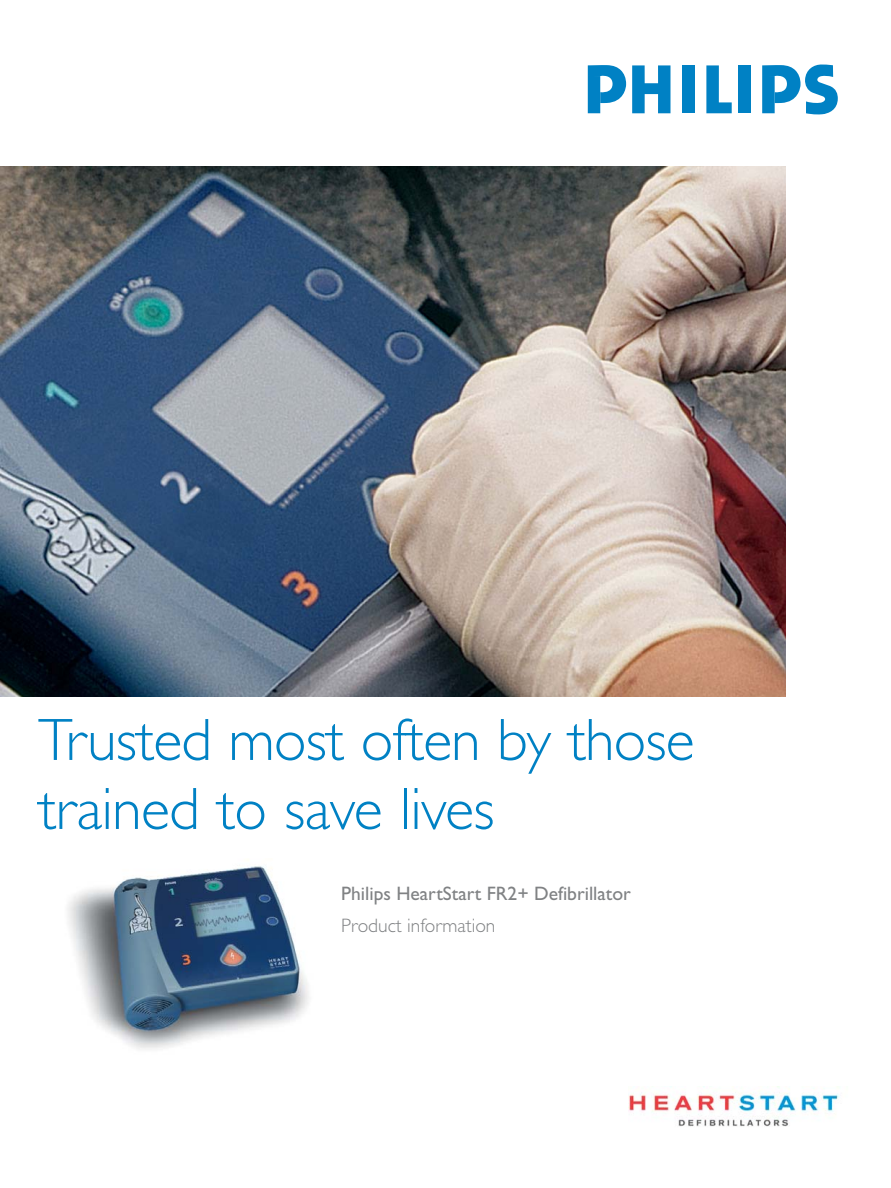
<style>
.page{position:relative;width:891px;height:1188px;background:#fff}
.page>*{position:absolute;margin:0;border:0;box-sizing:border-box;transform-origin:0 0}
.t1{font:300 60px/69px "Gill Sans Std";letter-spacing:-.015em;color:#0081c4}
.t2{font:19.5px "Gill Sans Std";color:#808284}
.t3{font:300 19.5px "Gill Sans Std";color:#808284}
</style>
<div class="page">
<img style="left:67px;top:866px;width:242px;height:183px">
<img style="left:0;top:166px;width:786px;height:531px">
<svg style="left:762px;top:65px;width:76px;height:49px"></svg>
<svg style="left:632px;top:65px;width:39px;height:48px"></svg>
<div style="left:682px;top:65px;width:13px;height:48px;background:#0081c4"></div>
<div style="left:738px;top:65px;width:12px;height:48px;background:#0081c4"></div>
<svg style="left:706px;top:65px;width:26px;height:48px"></svg>
<svg style="left:588px;top:65px;width:38px;height:38px"></svg>
<div style="left:588px;top:76px;width:12px;height:37px;background:#0081c4"></div>
<img style="left:629px;top:1093px;width:211px;height:34px">
<p class="t1" style="left:38px;top:712px;width:658px">Trusted most often by those trained to save lives</p>
<p class="t2" style="left:341px;top:887px;width:291px">Philips HeartStart FR2+ Defibrillator</p>
<p class="t3" style="left:341px;top:919px;width:156px">Product information</p>
</div>
